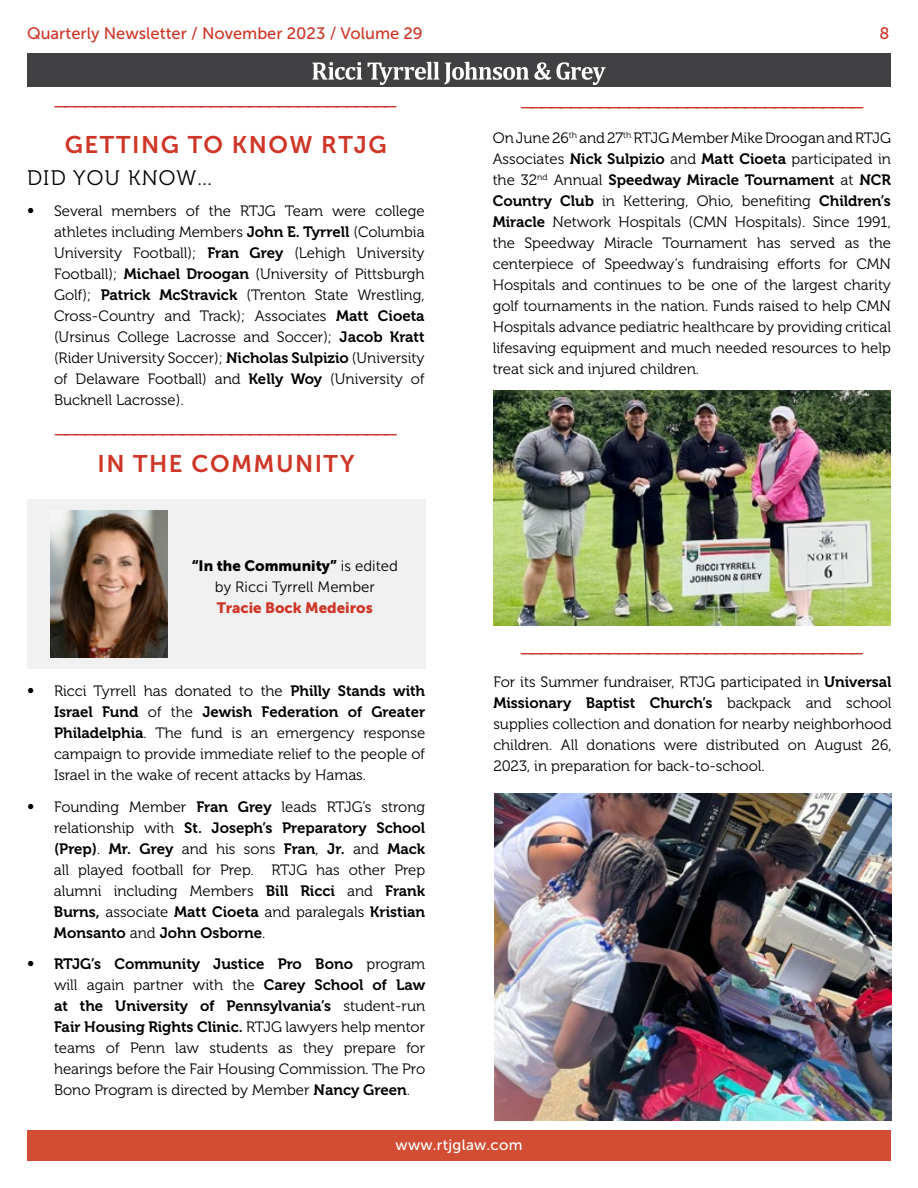
<style>
.page{position:relative;width:918px;height:1188px;background:#fff}
.page>*{position:absolute;margin:0;border:0;box-sizing:border-box;transform-origin:0 0}
.t1{font:24px "Museo Sans 300";color:#ce3728}
.t2{font:24px "Museo Sans 700";letter-spacing:.06em;color:#ce3728}
.t3{font:21px "Museo 300";letter-spacing:.06em;color:#000}
.t4{font:16.5px "Museo Sans 500";color:#ce3728}
.t5{font:15px/21px "Museo 300";color:#000;text-align:justify}
.t6{font:15px/21px "Museo 700";color:#000}
.t7{font:15px "Museo Sans 900";color:#000}
.t8{font:15px "Museo Sans 300";color:#000}
.t9{font:15px "Museo Sans 900";color:#ce3728}
.t10{font:15px "Museo Sans 500";letter-spacing:.02em;color:#fff}
.s1{font-family:"Museo Sans 300";font-size:18.75px}
.s2{font-family:"Museo 700"}
.s3{font-family:"Museo Sans 300"}
.s4{font-family:"Museo 300"}
</style>
<div class="page">
<div style="left:27px;top:53px;width:864px;height:34px;background:#414042"></div>
<svg style="left:312px;top:62px;width:50px;height:18px"></svg>
<svg style="left:368px;top:62px;width:238px;height:23px"></svg>
<div style="left:27px;top:1130px;width:864px;height:31px;background:#d24d34"></div>
<div style="left:27px;top:500px;width:398px;height:169px;background:#f1f1f2"></div>
<img style="left:51px;top:511px;width:117px;height:147px">
<img style="left:493px;top:390px;width:398px;height:235px">
<img style="left:494px;top:793px;width:398px;height:327px">
<p class="t4" style="left:27px;top:25px;width:397px">Quarterly Newsletter / November 2023 / Volume 29</p>
<p class="t4" style="left:879px;top:25px;width:12px">8</p>
<h1 class="t1" style="left:54px;top:85px;width:345px">___________________________________</h1>
<h1 class="t2" style="left:65px;top:131px;width:323px">GETTING TO KNOW RTJG</h1>
<h2 class="t3" style="left:27px;top:166px;width:188px">DID YOU KNOW…</h2>
<p class="t5" style="left:54px;top:201px;width:372px;text-indent:-27px"><span class="s1">•</span> Several members of the RTJG Team were college athletes including Members <span class="s2">John E. Tyrrell</span> (Columbia University Football); <span class="s2">Fran Grey</span> (Lehigh University Football); <span class="s2">Michael Droogan</span> (University of Pittsburgh Golf); <span class="s2">Patrick McStravick</span> (Trenton State Wrestling, Cross-Country and Track); Associates <span class="s2">Matt Cioeta </span>(Ursinus College Lacrosse and Soccer); <span class="s2">Jacob Kratt </span>(Rider University Soccer); <span class="s2">Nicholas Sulpizio</span> (University of Delaware Football) and <span class="s2">Kelly Woy</span> (University of Bucknell Lacrosse).</p>
<h1 class="t1" style="left:54px;top:413px;width:345px">___________________________________</h1>
<h1 class="t2" style="left:98px;top:450px;width:259px">IN THE COMMUNITY</h1>
<p class="t7" style="left:192px;top:558px;width:208px">“In the Community” <span class="s3">is edited</span></p>
<p class="t8" style="left:215px;top:579px;width:162px">by Ricci Tyrrell Member</p>
<p class="t9" style="left:217px;top:600px;width:158px">Tracie Bock Medeiros</p>
<p class="t5" style="left:27px;top:680px;width:400px"><span class="s1">•</span> Ricci Tyrrell has donated to the <span class="s2">Philly Stands with</span></p>
<p class="t6" style="left:54px;top:701px;width:373px">Israel Fund <span class="s4">of the</span> Jewish Federation of Greater</p>
<p class="t5" style="left:54px;top:722px;width:373px"><span class="s2">Philadelphia</span>. The fund is an emergency response campaign to provide immediate relief to the people of Israel in the wake of recent attacks by Hamas.</p>
<p class="t5" style="left:27px;top:796px;width:400px"><span class="s1">•</span> Founding Member <span class="s2">Fran Grey</span> leads RTJG’s strong</p>
<p class="t6" style="left:54px;top:817px;width:373px"><span class="s4">relationship with</span> St. Joseph’s Preparatory School (Prep)<span class="s4">.</span> Mr. Grey <span class="s4">and his sons</span> Fran<span class="s4">,</span> Jr. <span class="s4">and</span> Mack</p>
<p class="t5" style="left:54px;top:859px;width:373px">all played football for Prep. RTJG has other Prep alumni including Members <span class="s2">Bill Ricci</span> and <span class="s2">Frank</span></p>
<p class="t6" style="left:54px;top:901px;width:373px">Burns, <span class="s4">associate</span> Matt Cioeta <span class="s4">and paralegals</span> Kristian<br>Monsanto <span class="s4">and</span> John Osborne<span class="s4">.</span></p>
<p class="t6" style="left:27px;top:954px;width:400px"><span class="s1">•</span> RTJG’s Community Justice Pro Bono <span class="s4">program</span></p>
<p class="t5" style="left:54px;top:975px;width:373px">will again partner with the <span class="s2">Carey School of Law</span></p>
<p class="t6" style="left:54px;top:996px;width:373px">at the University of Pennsylvania’s <span class="s4">student-run<br></span>Fair Housing Rights Clinic. <span class="s4">RTJG lawyers help mentor</span></p>
<p class="t5" style="left:54px;top:1038px;width:373px">teams of Penn law students as they prepare for hearings before the Fair Housing Commission. The Pro Bono Program is directed by Member <span class="s2">Nancy Green</span>.</p>
<h1 class="t1" style="left:520px;top:86px;width:345px">___________________________________</h1>
<p class="t5" style="left:493px;top:127px;width:400px">On June 26<sup>th</sup> and 27<sup>th</sup> RTJG Member Mike Droogan and RTJG<br>Associates <span class="s2">Nick Sulpizio</span> and <span class="s2">Matt Cioeta</span> participated in</p>
<p class="t6" style="left:493px;top:169px;width:400px"><span class="s4">the 32</span><sup>nd</sup> <span class="s4">Annual</span> Speedway Miracle Tournament <span class="s4">at</span> NCR</p>
<p class="t5" style="left:493px;top:190px;width:400px"><span class="s2">Country Club</span> in Kettering, Ohio, benefiting <span class="s2">Children’s Miracle</span> Network Hospitals (CMN Hospitals). Since 1991, the Speedway Miracle Tournament has served as the centerpiece of Speedway’s fundraising efforts for CMN Hospitals and continues to be one of the largest charity golf tournaments in the nation. Funds raised to help CMN Hospitals advance pediatric healthcare by providing critical lifesaving equipment and much needed resources to help treat sick and injured children.</p>
<h1 class="t1" style="left:520px;top:632px;width:345px">___________________________________</h1>
<p class="t5" style="left:493px;top:672px;width:400px">For its Summer fundraiser, RTJG participated in <span class="s2">Universal</span></p>
<p class="t6" style="left:493px;top:693px;width:400px">Missionary Baptist Church’s <span class="s4">backpack and school</span></p>
<p class="t5" style="left:493px;top:714px;width:400px">supplies collection and donation for nearby neighborhood children. All donations were distributed on August 26, 2023, in preparation for back-to-school.</p>
<p class="t10" style="left:395px;top:1136px;width:129px">www.rtjglaw.com</p>
</div>
